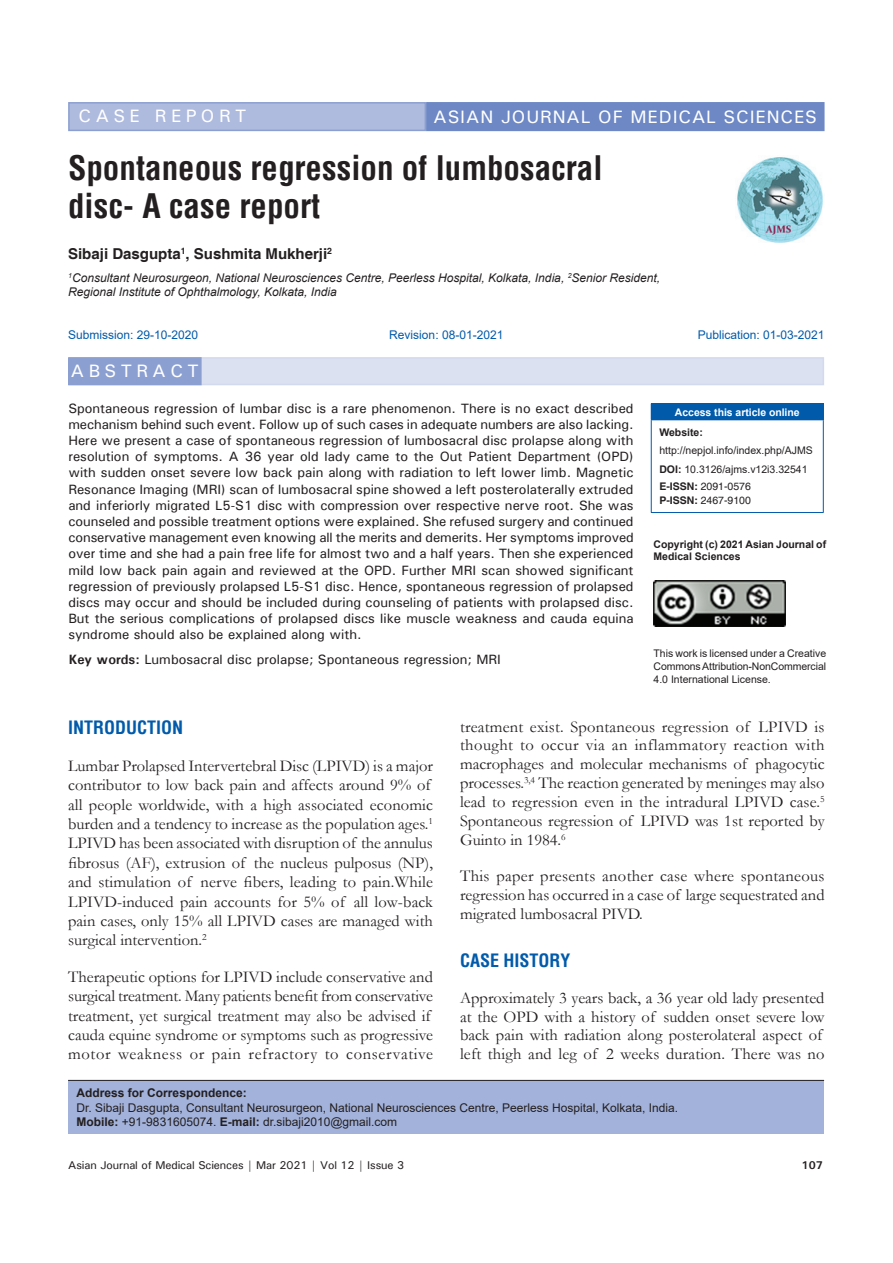
<style>
.page{position:relative;width:893px;height:1263px;background:#fff}
.page>*{position:absolute;margin:0;border:0;box-sizing:border-box;transform-origin:0 0}
.AT{font:700 condensed 33px/37.5px "Helvetica";color:#231f20}
.AH{font:500 18px "Univers";letter-spacing:.05em;color:#fff}
.t1{font:700 condensed 18px "Helvetica";color:#015aaa}
.AH-2{font:500 18px "Univers";letter-spacing:.25em;color:#fff}
.ABSH{font:500 18px "Univers";letter-spacing:.25em;color:#fff}
.TX{font:16.5px/19.4px "Garamond";color:#231f20}
.AU{font:700 15px "Helvetica";color:#231f20}
.ABS{font:500 13.5px/16.2px "Univers";color:#231f20;text-align:justify}
.KWD{font:500 13.5px "Univers";color:#231f20}
.ADD{font:12px/14.4px "Arial";color:#231f20}
.AFF{font:italic 12px/14.4px "Arial";color:#231f20}
.HIS{font:12px "Arial";color:#015aaa}
.t2{font:500 11.25px "Univers";letter-spacing:-.01em;color:#231f20}
.t3{font:700 11.25px "Univers";color:#231f20}
.License{font:10.5px/12.6px "Arial";letter-spacing:-.01em;color:#231f20;text-align:justify}
.License-2{font:700 10.5px/12.6px "Arial";color:#231f20}
.Web{font:10.5px/18.8px "Arial";color:#231f20}
.ISSN{font:10.5px/14.2px "Helvetica";color:#231f20}
.DOI{font:10.5px "Arial";color:#231f20}
.t4{font:700 10.5px "Arial";letter-spacing:-.005em;color:#fff}
.s1{font-weight:700}
</style>
<div class="page">
<div style="left:68px;top:1081px;width:756px;height:53px;background:#a3b2da"></div>
<hr style="left:68px;top:1080px;width:756px;height:1px;background:#231f20">
<img style="left:737px;top:157px;width:86px;height:86px">
<div style="left:69px;top:103px;width:356px;height:27px;background:#aebade"></div>
<div style="left:68px;top:102px;width:358px;height:29px;border:2px solid #8b9fd1"></div>
<div style="left:427px;top:103px;width:397px;height:27px;background:#6d88c5"></div>
<div style="left:426px;top:102px;width:398px;height:29px;border:2px solid #6d88c5"></div>
<div style="left:69px;top:357px;width:755px;height:28px;background:#dbe1f1"></div>
<div style="left:69px;top:358px;width:132px;height:26px;background:#8b9fd1"></div>
<div style="left:68px;top:357px;width:134px;height:28px;border:2px solid #8b9fd1"></div>
<div style="left:651px;top:404px;width:172px;height:16px;background:#015aaa"></div>
<hr style="left:651px;top:403px;width:173px;height:1px;background:#015aaa">
<svg style="left:823px;top:404px;width:1px;height:15px"></svg>
<hr style="left:651px;top:420px;width:1px;height:92px;background:#015aaa">
<hr style="left:651px;top:419px;width:173px;height:1px;background:#015aaa">
<hr style="left:823px;top:420px;width:1px;height:92px;background:#015aaa">
<hr style="left:651px;top:512px;width:173px;height:1px;background:#015aaa">
<img style="left:653px;top:580px;width:132px;height:47px">
<p class="AH-2" style="left:79px;top:105px;width:169px">CASE REPORT</p>
<p class="AH" style="left:434px;top:105px;width:385px">ASIAN JOURNAL OF MEDICAL SCIENCES</p>
<p class="AT" style="left:68px;top:149px;width:536px">Spontaneous regression of lumbosacral disc- A case report</p>
<p class="AU" style="left:68px;top:245px;width:265px">Sibaji Dasgupta<sup>1</sup>, Sushmita Mukherji<sup>2</sup></p>
<p class="AFF" style="left:68px;top:271px;width:594px"><sup>1</sup>Consultant Neurosurgeon, National Neurosciences Centre, Peerless Hospital, Kolkata, India, <sup>2</sup>Senior Resident,<br>Regional Institute of Ophthalmology, Kolkata, India</p>
<p class="HIS" style="left:68px;top:327px;width:132px">Submission: 29-10-2020</p>
<p class="HIS" style="left:389px;top:327px;width:116px">Revision: 08-01-2021</p>
<p class="HIS" style="left:698px;top:327px;width:128px">Publication: 01-03-2021</p>
<p class="ABSH" style="left:71px;top:360px;width:129px">ABSTRACT</p>
<p class="ABS" style="left:68px;top:400px;width:567px">Spontaneous regression of lumbar disc is a rare phenomenon. There is no exact described mechanism behind such event. Follow up of such cases in adequate numbers are also lacking.<br>Here we present a case of spontaneous regression of lumbosacral disc prolapse along with resolution of symptoms. A 36 year old lady came to the Out Patient Department (OPD) with sudden onset severe low back pain along with radiation to left lower limb. Magnetic Resonance Imaging (MRI) scan of lumbosacral spine showed a left posterolaterally extruded and inferiorly migrated L5-S1 disc with compression over respective nerve root. She was counseled and possible treatment options were explained. She refused surgery and continued conservative management even knowing all the merits and demerits. Her symptoms improved over time and she had a pain free life for almost two and a half years. Then she experienced mild low back pain again and reviewed at the OPD. Further MRI scan showed significant regression of previously prolapsed L5-S1 disc. Hence, spontaneous regression of prolapsed discs may occur and should be included during counseling of patients with prolapsed disc.<br>But the serious complications of prolapsed discs like muscle weakness and cauda equina syndrome should also be explained along with.</p>
<p class="KWD" style="left:68px;top:651px;width:434px"><span class="s1">Key words:</span> Lumbosacral disc prolapse; Spontaneous regression; MRI</p>
<p class="t4" style="left:675px;top:404px;width:126px">Access this article online</p>
<p class="Web" style="left:659px;top:422px;width:155px"><span class="s1">Website: </span>http://nepjol.info/index.php/AJMS</p>
<p class="DOI" style="left:659px;top:462px;width:150px"><span class="s1">DOI:</span> 10.3126/ajms.v12i3.32541</p>
<p class="ISSN" style="left:659px;top:480px;width:93px"><span class="s1">E-ISSN:</span> 2091-0576<br><span class="s1">P-ISSN:</span> 2467-9100</p>
<p class="License-2" style="left:653px;top:538px;width:174px">Copyright (c) 2021 Asian Journal of<br>Medical Sciences</p>
<p class="License" style="left:653px;top:647px;width:174px">This work is licensed under a Creative Commons Attribution-NonCommercial 4.0 International License.</p>
<h1 class="t1" style="left:68px;top:716px;width:117px">INTRODUCTION</h1>
<p class="TX" style="left:68px;top:756px;width:366px">Lumbar Prolapsed Intervertebral Disc (LPIVD) is a major contributor to low back pain and affects around 9% of all people worldwide, with a high associated economic burden and a tendency to increase as the population ages.<sup>1<br></sup>LPIVD has been associated with disruption of the annulus fibrosus (AF), extrusion of the nucleus pulposus (NP), and stimulation of nerve fibers, leading to pain.While LPIVD-induced pain accounts for 5% of all low-back pain cases, only 15% all LPIVD cases are managed with surgical intervention.<sup>2</sup></p>
<p class="TX" style="left:68px;top:966px;width:366px">Therapeutic options for LPIVD include conservative and surgical treatment. Many patients benefit from conservative treatment, yet surgical treatment may also be advised if cauda equine syndrome or symptoms such as progressive motor weakness or pain refractory to conservative</p>
<p class="TX" style="left:460px;top:716px;width:366px;line-height:18.9px;text-align:justify">treatment exist. Spontaneous regression of LPIVD is thought to occur via an inflammatory reaction with macrophages and molecular mechanisms of phagocytic processes.<sup>3,4</sup> The reaction generated by meninges may also lead to regression even in the intradural LPIVD case.<sup>5<br></sup>Spontaneous regression of LPIVD was 1st reported by Guinto in 1984.<sup>6</sup></p>
<p class="TX" style="left:460px;top:866px;width:366px;line-height:18.9px;text-align:justify">This paper presents another case where spontaneous regression has occurred in a case of large sequestrated and migrated lumbosacral PIVD.</p>
<h1 class="t1" style="left:460px;top:948px;width:112px">CASE HISTORY</h1>
<p class="TX" style="left:460px;top:987px;width:366px;line-height:18.9px">Approximately 3 years back, a 36 year old lady presented at the OPD with a history of sudden onset severe low back pain with radiation along posterolateral aspect of left thigh and leg of 2 weeks duration. There was no</p>
<p class="ADD" style="left:77px;top:1086px;width:603px"><span class="s1">Address for Correspondence:<br></span>Dr. Sibaji Dasgupta, Consultant Neurosurgeon, National Neurosciences Centre, Peerless Hospital, Kolkata, India.<br><span class="s1">Mobile:</span> +91-9831605074. <span class="s1">E-mail:</span> dr.sibaji2010@gmail.com</p>
<p class="t2" style="left:68px;top:1157px;width:337px">Asian Journal of Medical Sciences | Mar 2021 | Vol 12 | Issue 3</p>
<p class="t3" style="left:802px;top:1158px;width:23px">107</p>
</div>
